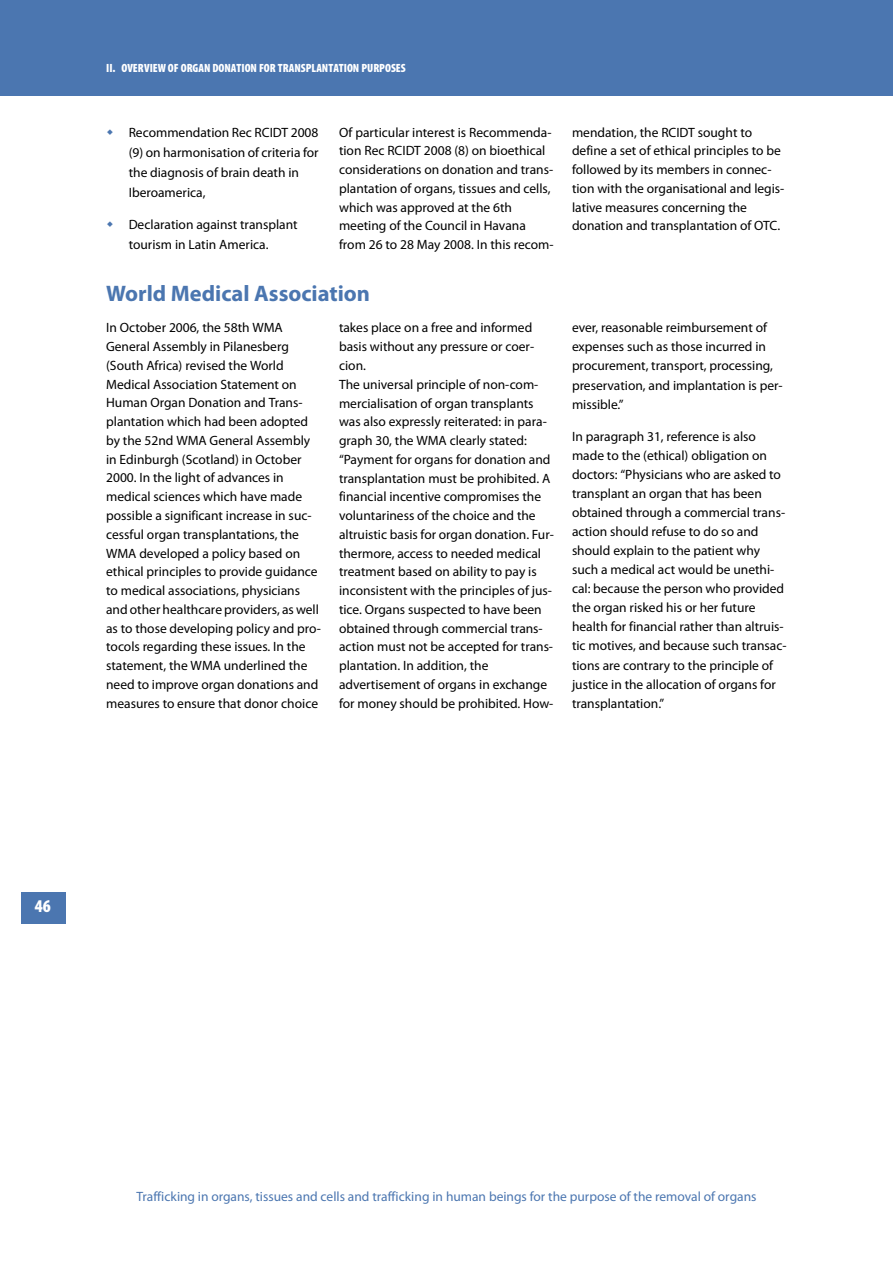
<style>
.page{position:relative;width:893px;height:1263px;background:#fff}
.page>*{position:absolute;margin:0;border:0;box-sizing:border-box;transform-origin:0 0}
.t1{font:700 22.5px "Myriad Pro";color:#4b76b0}
.t2{font:900 condensed 18px "Myriad Pro";color:#fff}
.t3{font:13.5px/18.8px "Myriad Pro";color:#000}
.t4{font:13.5px "Myriad Pro";color:#4b76b0}
.t5{font:900 condensed 12px "Myriad Pro";color:#fff}
</style>
<div class="page">
<div style="left:0;top:0;width:892px;height:96px;background:#4b76b0"></div>
<div style="left:21px;top:893px;width:45px;height:30px;background:#4b76b0"></div>
<hr style="left:21px;top:923px;width:45px;height:1px;background:#4b76b0">
<p class="t5" style="left:106px;top:63px;width:301px">II. OVERVIEW OF ORGAN DONATION FOR TRANSPLANTATION PURPOSES</p>
<p class="t3" style="left:339px;top:124px;width:216px">Of particular interest is Recommenda&shy;tion Rec RCIDT 2008 (8) on bioethical considerations on donation and trans&shy;plantation of organs, tissues and cells, which was approved at the 6th meeting of the Council in Havana from 26 to 28 May 2008. In this recom-</p>
<p class="t3" style="left:572px;top:124px;width:214px">mendation, the RCIDT sought to define a set of ethical principles to be followed by its members in connec&shy;tion with the organisational and legis&shy;lative measures concerning the donation and transplantation of OTC.</p>
<h1 class="t1" style="left:106px;top:285px;width:265px">World Medical Association</h1>
<p class="t3" style="left:106px;top:320px;width:216px">In October 2006, the 58th WMA General Assembly in Pilanesberg (South Africa) revised the World Medical Association Statement on Human Organ Donation and Trans&shy;plantation which had been adopted by the 52nd WMA General Assembly in Edinburgh (Scotland) in October 2000. In the light of advances in medical sciences which have made possible a significant increase in suc&shy;cessful organ transplantations, the WMA developed a policy based on ethical principles to provide guidance to medical associations, physicians and other healthcare providers, as well as to those developing policy and pro&shy;tocols regarding these issues. In the statement, the WMA underlined the need to improve organ donations and measures to ensure that donor choice</p>
<p class="t3" style="left:339px;top:320px;width:216px">takes place on a free and informed basis without any pressure or coer&shy;cion.<br>The universal principle of non-com&shy;mercialisation of organ transplants was also expressly reiterated: in para&shy;graph 30, the WMA clearly stated: “Payment for organs for donation and transplantation must be prohibited. A financial incentive compromises the voluntariness of the choice and the altruistic basis for organ donation. Fur&shy;thermore, access to needed medical treatment based on ability to pay is inconsistent with the principles of jus&shy;tice. Organs suspected to have been obtained through commercial trans&shy;action must not be accepted for trans&shy;plantation. In addition, the advertisement of organs in exchange for money should be prohibited. How-</p>
<p class="t3" style="left:572px;top:319px;width:212px">ever, reasonable reimbursement of expenses such as those incurred in procurement, transport, processing, preservation, and implantation is per&shy;missible.”</p>
<p class="t3" style="left:129px;top:123px;width:191px;line-height:20.1px">Recommendation Rec RCIDT 2008 (9) on harmonisation of criteria for the diagnosis of brain death in<br>Iberoamerica,</p>
<p class="t3" style="left:129px;top:216px;width:170px;line-height:20.1px">Declaration against transplant tourism in Latin America.</p>
<p class="t3" style="left:572px;top:428px;width:216px">In paragraph 31, reference is also made to the (ethical) obligation on doctors: “Physicians who are asked to transplant an organ that has been obtained through a commercial trans&shy;action should refuse to do so and should explain to the patient why such a medical act would be unethi&shy;cal: because the person who provided the organ risked his or her future health for financial rather than altruis&shy;tic motives, and because such transac&shy;tions are contrary to the principle of justice in the allocation of organs for transplantation.”</p>
<h2 class="t2" style="left:35px;top:900px;width:18px">46</h2>
<p class="t4" style="left:136px;top:1192px;width:621px">Trafficking in organs, tissues and cells and trafficking in human beings for the purpose of the removal of organs</p>
</div>
